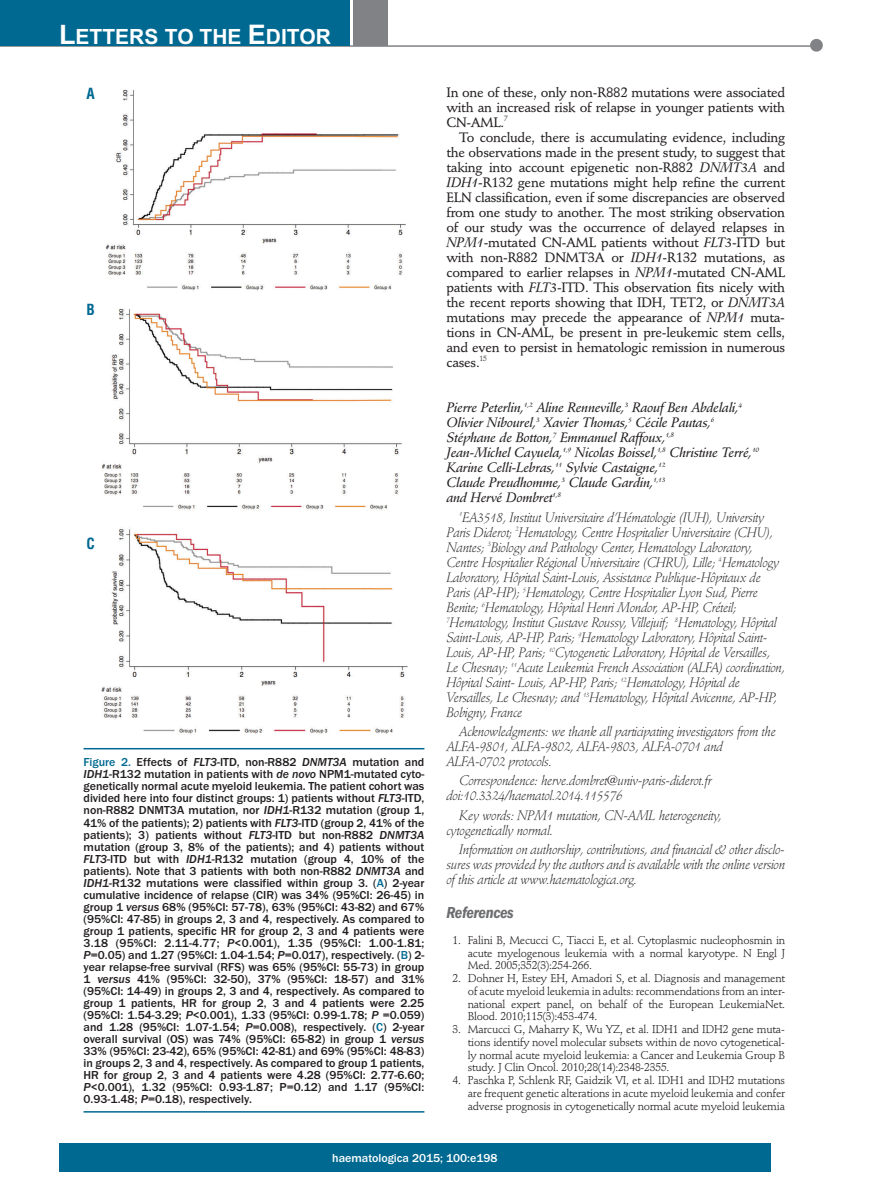
<style>
.page{position:relative;width:893px;height:1191px;background:#fff}
.page>*{position:absolute;margin:0;border:0;box-sizing:border-box;transform-origin:0 0}
.t1{font:700 21px "Arial";color:#fff}
.t2{font:italic 600 condensed 16.5px "Franklin Gothic";letter-spacing:-.02em;color:#6c6d70}
.t3{font:700 condensed 15px "Helvetica";color:#006991}
.t4{font:italic 300 13.5px/15px "Stempel Schneidler";letter-spacing:-.02em;color:#231f20}
.t5{font:500 13.5px/15px "Stempel Schneidler";letter-spacing:-.02em;color:#231f20;text-align:justify}
.t6{font:italic 13.5px/15px "Stempel Schneidler Med";letter-spacing:-.02em;color:#231f20}
.t7{font:500 12px/12px "Franklin Gothic";color:#231f20;text-align:justify}
.t8{font:500 12px "Franklin Gothic";color:#fff}
.t9{font:11.25px/12.8px "Stempel Schneidler";letter-spacing:-.02em;color:#231f20;text-align:justify}
.s1{font-size:27px}
.s2{color:#006991}
.s3{font-style:italic}
.s4{font-family:"Stempel Schneidler Med";font-weight:400;font-style:italic}
</style>
<div class="page">
<div style="left:59px;top:1143px;width:712px;height:28px;background:#006991"></div>
<hr style="left:0;top:45px;width:820px;height:2px;background:#808285">
<div style="left:810px;top:39px;width:13px;height:13px;background:#808285;border-radius:50%"></div>
<div style="left:354px;top:0;width:34px;height:45px;background:#808285"></div>
<div style="left:0;top:0;width:350px;height:45px;background:#006991"></div>
<img style="left:105px;top:89px;width:301px;height:202px">
<img style="left:101px;top:308px;width:301px;height:203px">
<img style="left:101px;top:529px;width:307px;height:205px">
<hr style="left:84px;top:748px;width:340px;height:1px;background:#006991">
<hr style="left:84px;top:1111px;width:340px;height:1px;background:#006991">
<h1 class="t1" style="left:59px;top:25px;width:273px"><span class="s1">L</span>ETTERS TO THE <span class="s1">E</span>DITOR</h1>
<p class="t3" style="left:86px;top:85px;width:10px">A</p>
<p class="t3" style="left:86px;top:301px;width:10px">B</p>
<p class="t3" style="left:86px;top:535px;width:10px">C</p>
<p class="t7" style="left:84px;top:756px;width:342px"><span class="s2">Figure 2.</span> Effects of <span class="s3">FLT3</span>-ITD, non-R882 <span class="s3">DNMT3A</span> mutation and <span class="s3">IDH1</span>-R132 mutation in patients with <span class="s3">de novo</span> NPM1-mutated cyto&shy;genetically normal acute myeloid leukemia. The patient cohort was divided here into four distinct groups: 1) patients without <span class="s3">FLT3</span>-ITD, non-R882 DNMT3A mutation, nor <span class="s3">IDH1</span>-R132 mutation (group 1, 41% of the patients); 2) patients with <span class="s3">FLT3</span>-ITD (group 2, 41% of the patients); 3) patients without <span class="s3">FLT3</span>-ITD but non-R882 <span class="s3">DNMT3A </span>mutation (group 3, 8% of the patients); and 4) patients without <span class="s3">FLT3</span>-ITD but with <span class="s3">IDH1</span>-R132 mutation (group 4, 10% of the patients). Note that 3 patients with both non-R882 <span class="s3">DNMT3A</span> and <span class="s3">IDH1</span>-R132 mutations were classified within group 3. (<span class="s2">A</span>) 2-year cumulative incidence of relapse (CIR) was 34% (95%CI: 26-45) in group 1 <span class="s3">versus</span> 68% (95%CI: 57-78), 63% (95%CI: 43-82) and 67% (95%CI: 47-85) in groups 2, 3 and 4, respectively. As compared to group 1 patients, specific HR for group 2, 3 and 4 patients were 3.18 (95%CI: 2.11-4.77; <span class="s3">P</span>&lt;0.001), 1.35 (95%CI: 1.00-1.81; <span class="s3">P</span>=0.05) and 1.27 (95%CI: 1.04-1.54; <span class="s3">P</span>=0.017), respectively. (<span class="s2">B</span>) 2- year relapse-free survival (RFS) was 65% (95%CI: 55-73) in group 1 <span class="s3">versus</span> 41% (95%CI: 32-50), 37% (95%CI: 18-57) and 31% (95%CI: 14-49) in groups 2, 3 and 4, respectively. As compared to group 1 patients, HR for group 2, 3 and 4 patients were 2.25 (95%CI: 1.54-3.29; <span class="s3">P</span>&lt;0.001), 1.33 (95%CI: 0.99-1.78; <span class="s3">P</span> =0.059) and 1.28 (95%CI: 1.07-1.54; <span class="s3">P</span>=0.008), respectively. (<span class="s2">C</span>) 2-year overall survival (OS) was 74% (95%CI: 65-82) in group 1 <span class="s3">versus </span>33% (95%CI: 23-42), 65% (95%CI: 42-81) and 69% (95%CI: 48-83) in groups 2, 3 and 4, respectively. As compared to group 1 patients, HR for group 2, 3 and 4 patients were 4.28 (95%CI: 2.77-6.60; <span class="s3">P</span>&lt;0.001), 1.32 (95%CI: 0.93-1.87; P=0.12) and 1.17 (95%CI:<br>0.93-1.48; <span class="s3">P</span>=0.18), respectively.</p>
<p class="t5" style="left:446px;top:86px;width:340px">In one of these, only non-R882 mutations were associated with an increased risk of relapse in younger patients with CN-AML.<sup>7</sup></p>
<p class="t5" style="left:446px;top:131px;width:340px;text-indent:13px">To conclude, there is accumulating evidence, including the observations made in the present study, to suggest that taking into account epigenetic non-R882 <span class="s4">DNMT3A</span> and <span class="s4">IDH1</span>-R132 gene mutations might help refine the current ELN classification, even if some discrepancies are observed from one study to another. The most striking observation of our study was the occurrence of delayed relapses in <span class="s4">NPM1</span>-mutated CN-AML patients without <span class="s4">FLT3</span>-ITD but with non-R882 DNMT3A or <span class="s4">IDH1</span>-R132 mutations, as compared to earlier relapses in <span class="s4">NPM1</span>-mutated CN-AML patients with <span class="s4">FLT3</span>-ITD. This observation fits nicely with the recent reports showing that IDH, TET2, or <span class="s4">DNMT3A </span>mutations may precede the appearance of <span class="s4">NPM1</span> muta&shy;tions in CN-AML, be present in pre-leukemic stem cells, and even to persist in hematologic remission in numerous cases.<sup>15</sup></p>
<p class="t6" style="left:446px;top:401px;width:314px">Pierre Peterlin,<sup>1,2</sup> Aline Renneville,<sup>3</sup> Raouf Ben Abdelali,<sup>4<br></sup>Olivier Nibourel,<sup>3</sup> Xavier Thomas,<sup>5</sup> Cécile Pautas,<sup>6<br></sup>Stéphane de Botton,<sup>7</sup> Emmanuel Raffoux,<sup>1,8<br></sup>Jean-Michel Cayuela,<sup>1,9</sup> Nicolas Boissel,<sup>1,8</sup> Christine Terré,<sup>10<br></sup>Karine Celli-Lebras,<sup>11</sup> Sylvie Castaigne,<sup>12<br></sup>Claude Preudhomme,<sup>3</sup> Claude Gardin,<sup>1,13<br></sup>and Hervé Dombret<sup>1,8</sup></p>
<p class="t4" style="left:446px;top:511px;width:340px;text-indent:13px"><sup>1</sup>EA3518, Institut Universitaire d’Hématologie (IUH), University Paris Diderot; <sup>2</sup>Hematology, Centre Hospitalier Universitaire (CHU), Nantes; <sup>3</sup>Biology and Pathology Center, Hematology Laboratory, Centre Hospitalier Régional Universitaire (CHRU), Lille; <sup>4</sup>Hematology Laboratory, Hôpital Saint-Louis, Assistance Publique-Hôpitaux de Paris (AP-HP); <sup>5</sup>Hematology, Centre Hospitalier Lyon Sud, Pierre Benite; <sup>6</sup>Hematology, Hôpital Henri Mondor, AP-HP, Créteil; <sup>7</sup>Hematology, Institut Gustave Roussy, Villejuif; <sup>8</sup>Hematology, Hôpital Saint-Louis, AP-HP, Paris; <sup>9</sup>Hematology Laboratory, Hôpital Saint-Louis, AP-HP, Paris; <sup>10</sup>Cytogenetic Laboratory, Hôpital de Versailles, Le Chesnay; <sup>11</sup>Acute Leukemia French Association (ALFA) coordination, Hôpital Saint- Louis, AP-HP, Paris; <sup>12</sup>Hematology, Hôpital de Versailles, Le Chesnay; and <sup>13</sup>Hematology, Hôpital Avicenne, AP-HP, Bobigny, France</p>
<p class="t4" style="left:446px;top:725px;width:331px;text-indent:13px">Acknowledgments: we thank all participating investigators from the<br>ALFA-9801, ALFA-9802, ALFA-9803, ALFA-0701 and<br>ALFA-0702 protocols.</p>
<p class="t4" style="left:446px;top:774px;width:267px;text-indent:13px">Correspondence: herve.dombret@univ-paris-diderot.fr doi:10.3324/haematol.2014.115576</p>
<p class="t4" style="left:446px;top:809px;width:277px;text-indent:13px">Key words: NPM1 mutation, CN-AML heterogeneity, cytogenetically normal.</p>
<p class="t4" style="left:446px;top:843px;width:340px;text-align:justify;text-indent:13px">Information on authorship, contributions, and financial &amp; other disclo&shy;sures was provided by the authors and is available with the online version of this article at www.haematologica.org.</p>
<h2 class="t2" style="left:446px;top:906px;width:69px">References</h2>
<p class="t9" style="left:468px;top:934px;width:319px;text-indent:-15px">1. Falini B, Mecucci C, Tiacci E, et al. Cytoplasmic nucleophosmin in acute myelogenous leukemia with a normal karyotype. N Engl J Med. 2005;352(3):254-266.</p>
<p class="t9" style="left:468px;top:973px;width:319px;text-indent:-15px">2. Dohner H, Estey EH, Amadori S, et al. Diagnosis and management of acute myeloid leukemia in adults: recommendations from an inter&shy;national expert panel, on behalf of the European LeukemiaNet.<br>Blood. 2010;115(3):453-474.</p>
<p class="t9" style="left:468px;top:1024px;width:319px;text-indent:-15px">3. Marcucci G, Maharry K, Wu YZ, et al. IDH1 and IDH2 gene muta&shy;tions identify novel molecular subsets within de novo cytogenetical&shy;ly normal acute myeloid leukemia: a Cancer and Leukemia Group B study. J Clin Oncol. 2010;28(14):2348-2355.</p>
<p class="t9" style="left:468px;top:1075px;width:319px;text-indent:-15px">4. Paschka P, Schlenk RF, Gaidzik VI, et al. IDH1 and IDH2 mutations are frequent genetic alterations in acute myeloid leukemia and confer adverse prognosis in cytogenetically normal acute myeloid leukemia</p>
<p class="t8" style="left:332px;top:1150px;width:167px">haematologica 2015; 100:e198</p>
</div>
